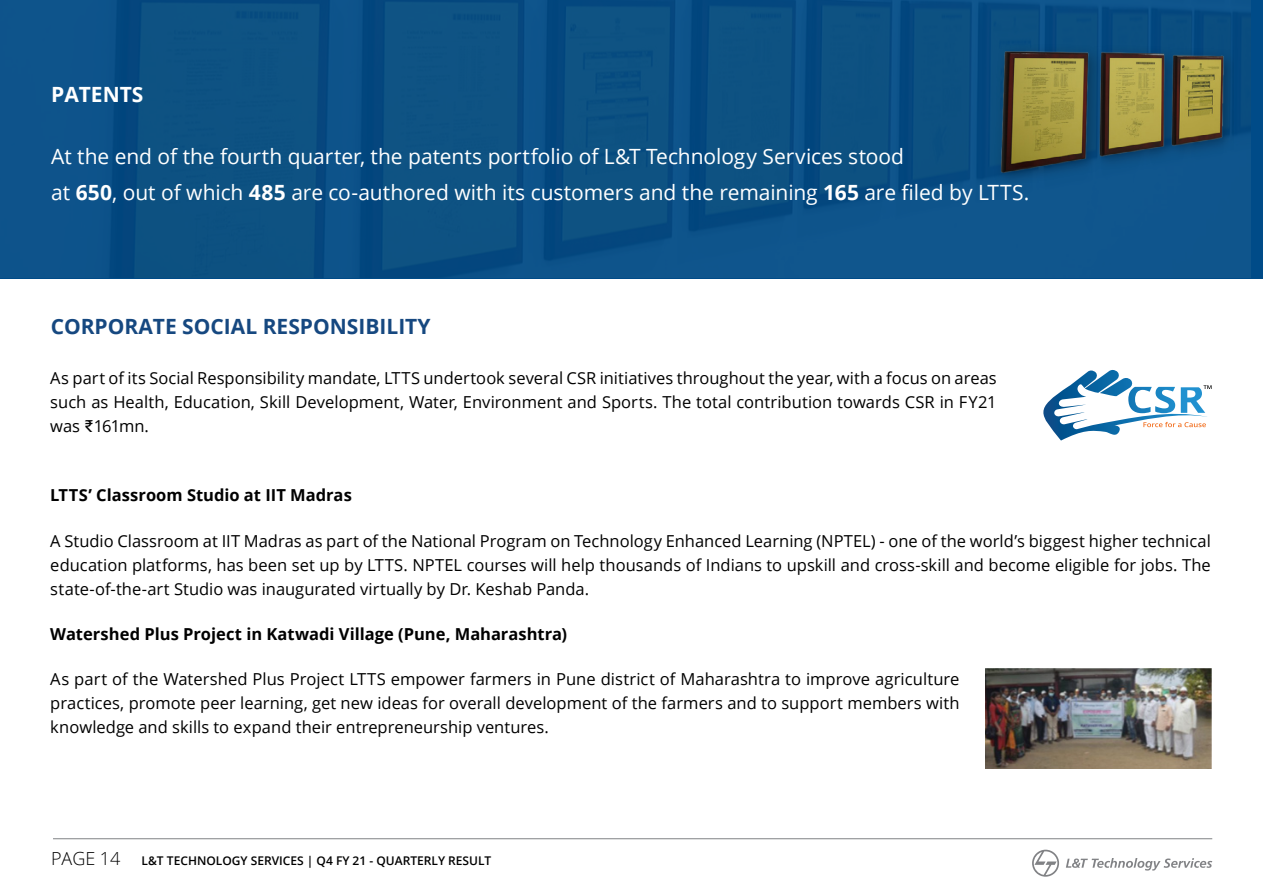
<style>
.page{position:relative;width:1263px;height:893px;background:#fff}
.page>*{position:absolute;margin:0;border:0;box-sizing:border-box;transform-origin:0 0}
.t1{font:21px/36px "Open Sans";letter-spacing:-.005em;color:#fff}
.t2{font:700 21px "Open Sans";color:#164880}
.t3{font:700 21px "Open Sans";color:#fff}
.t4{font:16.5px/24px "Open Sans";color:#000;text-align:justify}
.t5{font:700 16.5px "Open Sans";color:#000}
.t6{font:600 12px "Open Sans";color:#000}
.s1{font-weight:700}
.s2{font-family:"Arial"}
.s3{font-weight:300;font-size:18px}
</style>
<div class="page">
<hr style="left:53px;top:838px;width:1159px;height:1px;background:#808285">
<svg style="left:1032px;top:850px;width:27px;height:27px"></svg>
<svg style="left:1066px;top:858px;width:146px;height:12px"></svg>
<img style="left:0;top:0;width:1250px;height:277px">
<img style="left:968px;top:40px;width:265px;height:142px">
<svg style="left:1043px;top:370px;width:168px;height:71px"></svg>
<img style="left:985px;top:669px;width:227px;height:100px">
<p class="t3" style="left:51px;top:80px;width:94px">PATENTS</p>
<p class="t1" style="left:51px;top:138px;width:980px">At the end of the fourth quarter, the patents portfolio of L&amp;T Technology Services stood<br>at <span class="s1">650</span>, out of which <span class="s1">485</span> are co-authored with its customers and the remaining <span class="s1">165</span> are filed by LTTS.</p>
<p class="t2" style="left:51px;top:311px;width:381px">CORPORATE SOCIAL RESPONSIBILITY</p>
<p class="t4" style="left:50px;top:366px;width:948px">As part of its Social Responsibility mandate, LTTS undertook several CSR initiatives throughout the year, with a focus on areas such as Health, Education, Skill Development, Water, Environment and Sports. The total contribution towards CSR in FY21 was <span class="s2">₹</span>161mn.</p>
<p class="t5" style="left:50px;top:484px;width:303px">LTTS’ Classroom Studio at IIT Madras</p>
<p class="t4" style="left:50px;top:528px;width:1162px">A Studio Classroom at IIT Madras as part of the National Program on Technology Enhanced Learning (NPTEL) - one of the world’s biggest higher technical education platforms, has been set up by LTTS. NPTEL courses will help thousands of Indians to upskill and cross-skill and become eligible for jobs. The state-of-the-art Studio was inaugurated virtually by Dr. Keshab Panda.</p>
<p class="t5" style="left:50px;top:622px;width:518px">Watershed Plus Project in Katwadi Village (Pune, Maharashtra)</p>
<p class="t4" style="left:50px;top:667px;width:911px">As part of the Watershed Plus Project LTTS empower farmers in Pune district of Maharashtra to improve agriculture practices, promote peer learning, get new ideas for overall development of the farmers and to support members with knowledge and skills to expand their entrepreneurship ventures.</p>
<p class="t6" style="left:51px;top:853px;width:442px"><span class="s3">PAGE 14</span> L&amp;T TECHNOLOGY SERVICES | Q4 FY 21 - QUARTERLY RESULT</p>
</div>
